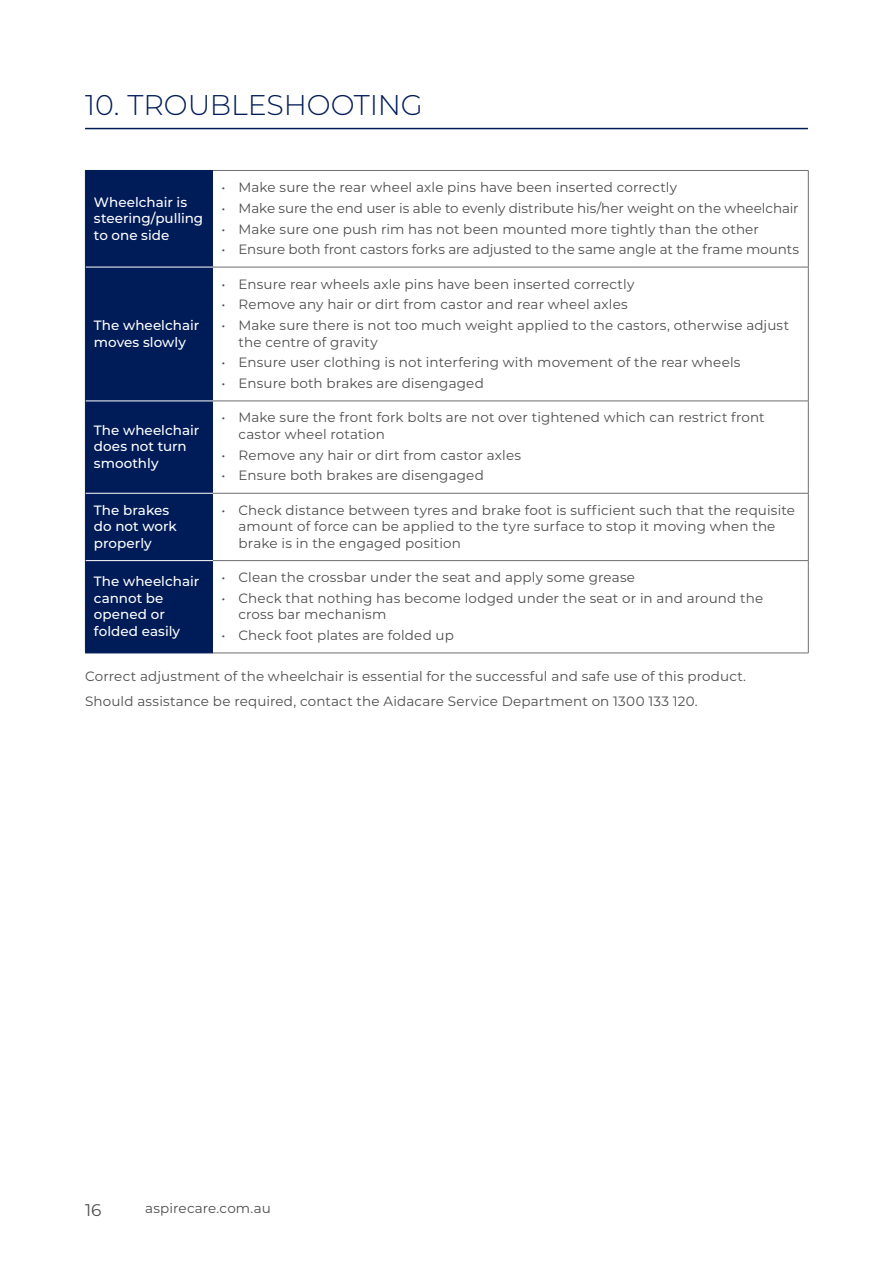
<style>
.page{position:relative;width:893px;height:1263px;background:#fff}
.page>*{position:absolute;margin:0;border:0;box-sizing:border-box;transform-origin:0 0}
.t1{font:300 28.5px "Montserrat";letter-spacing:-.005em;color:#001c58}
.t2{font:16.8px "Montserrat";color:#4d4d4f}
.t3{font:13.5px/16.5px "Montserrat";letter-spacing:.01em;color:#4d4d4f}
.t4{font:500 13.5px/16.5px "Montserrat";color:#fff}
</style>
<div class="page">
<hr style="left:85px;top:128px;width:723px;height:1px;background:#001c58">
<div style="left:86px;top:171px;width:127px;height:481px;background:#001c58"></div>
<hr style="left:213px;top:267px;width:595px;height:1px;background:#6d6e71">
<hr style="left:213px;top:401px;width:595px;height:1px;background:#6d6e71">
<hr style="left:213px;top:493px;width:595px;height:1px;background:#6d6e71">
<hr style="left:213px;top:560px;width:595px;height:1px;background:#6d6e71">
<hr style="left:85px;top:170px;width:128px;height:1px;background:#001c58">
<hr style="left:85px;top:171px;width:1px;height:96px;background:#001c58">
<hr style="left:85px;top:267px;width:1px;height:134px;background:#001c58">
<hr style="left:85px;top:401px;width:1px;height:92px;background:#001c58">
<hr style="left:85px;top:493px;width:1px;height:68px;background:#001c58">
<hr style="left:85px;top:561px;width:1px;height:91px;background:#001c58">
<hr style="left:85px;top:652px;width:128px;height:1px;background:#001c58">
<hr style="left:213px;top:170px;width:595px;height:1px;background:#6d6e71">
<hr style="left:808px;top:171px;width:1px;height:96px;background:#6d6e71">
<hr style="left:808px;top:267px;width:1px;height:134px;background:#6d6e71">
<hr style="left:808px;top:401px;width:1px;height:92px;background:#6d6e71">
<hr style="left:808px;top:493px;width:1px;height:67px;background:#6d6e71">
<hr style="left:808px;top:561px;width:1px;height:92px;background:#6d6e71">
<hr style="left:213px;top:653px;width:595px;height:1px;background:#6d6e71">
<hr style="left:86px;top:267px;width:127px;height:1px;background:#fff">
<hr style="left:86px;top:401px;width:127px;height:1px;background:#fff">
<hr style="left:86px;top:493px;width:127px;height:1px;background:#fff">
<hr style="left:86px;top:560px;width:127px;height:1px;background:#fff">
<h1 class="t1" style="left:85px;top:86px;width:339px">10. TROUBLESHOOTING</h1>
<p class="t4" style="left:94px;top:193px;width:111px">Wheelchair is steering/pulling to one side</p>
<p class="t4" style="left:94px;top:317px;width:107px">The wheelchair moves slowly</p>
<p class="t4" style="left:94px;top:421px;width:107px">The wheelchair does not turn smoothly</p>
<p class="t3" style="left:221px;top:179px;width:457px">• Make sure the rear wheel axle pins have been inserted correctly</p>
<p class="t3" style="left:221px;top:199px;width:579px">• Make sure the end user is able to evenly distribute his/her weight on the wheelchair</p>
<p class="t3" style="left:221px;top:220px;width:539px">• Make sure one push rim has not been mounted more tightly than the other</p>
<p class="t3" style="left:221px;top:241px;width:579px">• Ensure both front castors forks are adjusted to the same angle at the frame mounts</p>
<p class="t3" style="left:221px;top:275px;width:414px">• Ensure rear wheels axle pins have been inserted correctly</p>
<p class="t3" style="left:221px;top:296px;width:408px">• Remove any hair or dirt from castor and rear wheel axles</p>
<p class="t3" style="left:238px;top:317px;width:552px;text-indent:-17px">• Make sure there is not too much weight applied to the castors, otherwise adjust the centre of gravity</p>
<p class="t3" style="left:221px;top:354px;width:520px">• Ensure user clothing is not interfering with movement of the rear wheels</p>
<p class="t3" style="left:221px;top:375px;width:264px">• Ensure both brakes are disengaged</p>
<p class="t3" style="left:238px;top:409px;width:528px;text-indent:-17px">• Make sure the front fork bolts are not over tightened which can restrict front castor wheel rotation</p>
<p class="t3" style="left:221px;top:446px;width:301px">• Remove any hair or dirt from castor axles</p>
<p class="t3" style="left:221px;top:467px;width:264px">• Ensure both brakes are disengaged</p>
<p class="t4" style="left:94px;top:501px;width:84px">The brakes do not work properly</p>
<p class="t3" style="left:238px;top:501px;width:558px;text-indent:-17px">• Check distance between tyres and brake foot is sufficient such that the requisite amount of force can be applied to the tyre surface to stop it moving when the brake is in the engaged position</p>
<p class="t4" style="left:94px;top:573px;width:107px">The wheelchair cannot be opened or folded easily</p>
<p class="t3" style="left:221px;top:569px;width:415px">• Clean the crossbar under the seat and apply some grease</p>
<p class="t3" style="left:238px;top:589px;width:526px;text-indent:-17px">• Check that nothing has become lodged under the seat or in and around the cross bar mechanism</p>
<p class="t3" style="left:221px;top:627px;width:234px">• Check foot plates are folded up</p>
<p class="t3" style="left:85px;top:663px;width:663px;line-height:25px">Correct adjustment of the wheelchair is essential for the successful and safe use of this product.<br>Should assistance be required, contact the Aidacare Service Department on 1300 133 120.</p>
<p class="t2" style="left:85px;top:1199px;width:18px">16</p>
<p class="t3" style="left:145px;top:1199px;width:127px">aspirecare.com.au</p>
</div>
